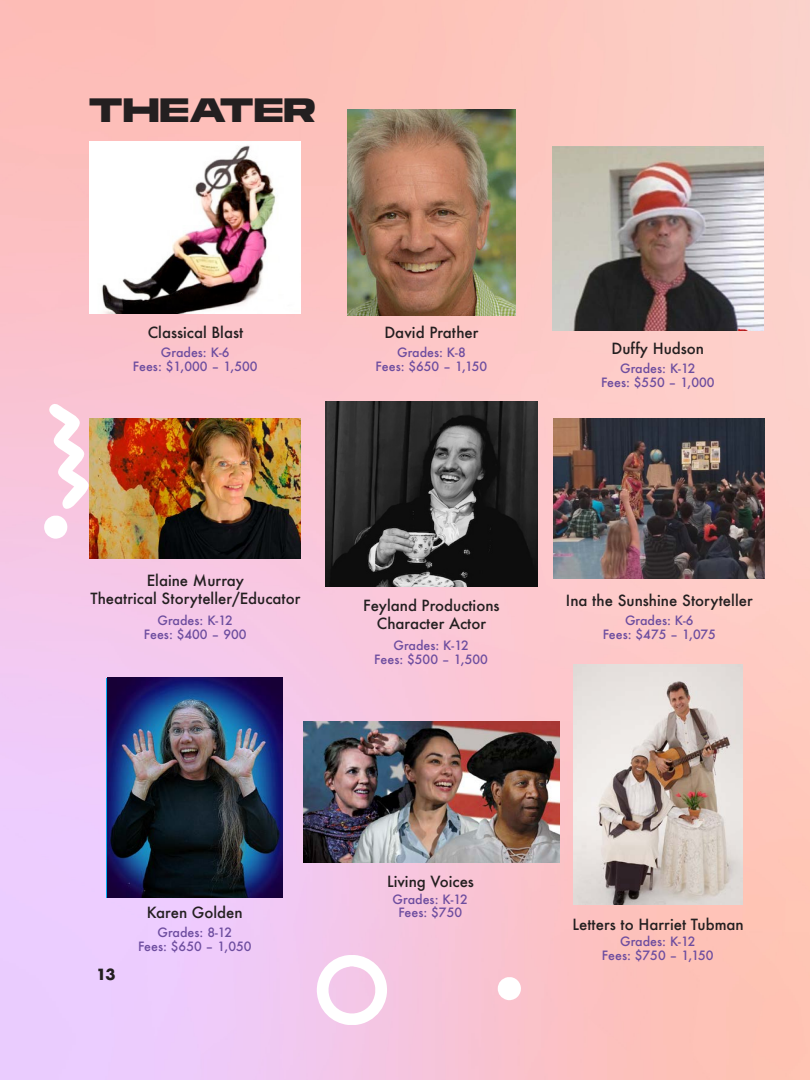
<style>
.page{position:relative;width:810px;height:1080px;background:#fff}
.page>*{position:absolute;margin:0;border:0;box-sizing:border-box;transform-origin:0 0}
.t1{font:700 33.75px "Brachial";color:#231f20}
.t2{font:500 15px "Futura";color:#231f20}
.t3{font:700 15px "Futura";color:#231f20}
.t4{font:500 12.5px "Futura";color:#6d4d9f}
</style>
<div class="page">
<img style="left:0;top:0;width:810px;height:1080px">
<img style="left:326px;top:401px;width:211px;height:185px">
<img style="left:347px;top:109px;width:169px;height:207px">
<img style="left:89px;top:418px;width:212px;height:141px">
<img style="left:303px;top:722px;width:257px;height:140px">
<img style="left:89px;top:142px;width:212px;height:171px">
<svg style="left:44px;top:403px;width:45px;height:136px"></svg>
<svg style="left:498px;top:977px;width:25px;height:23px"></svg>
<img style="left:107px;top:678px;width:175px;height:219px">
<img style="left:552px;top:146px;width:212px;height:185px">
<img style="left:554px;top:418px;width:211px;height:160px">
<img style="left:573px;top:664px;width:169px;height:240px">
<svg style="left:317px;top:955px;width:73px;height:70px"></svg>
<p class="t1" style="left:89px;top:89px;width:228px">THEATER</p>
<p class="t2" style="left:148px;top:322px;width:97px">Classical Blast</p>
<p class="t4" style="left:161px;top:344px;width:70px">Grades: K-6</p>
<p class="t4" style="left:133px;top:357px;width:126px">Fees: $1,000 – 1,500</p>
<p class="t2" style="left:384px;top:322px;width:96px">David Prather</p>
<p class="t4" style="left:397px;top:344px;width:70px">Grades: K-8</p>
<p class="t4" style="left:376px;top:357px;width:113px">Fees: $650 – 1,150</p>
<p class="t2" style="left:611px;top:339px;width:94px">Duffy Hudson</p>
<p class="t4" style="left:620px;top:360px;width:77px">Grades: K-12</p>
<p class="t4" style="left:601px;top:374px;width:115px">Fees: $550 – 1,000</p>
<p class="t2" style="left:147px;top:570px;width:99px">Elaine Murray</p>
<p class="t2" style="left:91px;top:588px;width:211px">Theatrical Storyteller/Educator</p>
<p class="t4" style="left:158px;top:612px;width:77px">Grades: K-12</p>
<p class="t4" style="left:144px;top:626px;width:104px">Fees: $400 – 900</p>
<p class="t2" style="left:363px;top:595px;width:138px">Feyland Productions</p>
<p class="t2" style="left:377px;top:613px;width:111px">Character Actor</p>
<p class="t4" style="left:393px;top:637px;width:77px">Grades: K-12</p>
<p class="t4" style="left:374px;top:651px;width:115px">Fees: $500 – 1,500</p>
<p class="t2" style="left:566px;top:591px;width:188px">Ina the Sunshine Storyteller</p>
<p class="t4" style="left:625px;top:612px;width:70px">Grades: K-6</p>
<p class="t4" style="left:603px;top:626px;width:115px">Fees: $475 – 1,075</p>
<p class="t3" style="left:96px;top:963px;width:21px">13</p>
<p class="t2" style="left:147px;top:903px;width:97px">Karen Golden</p>
<p class="t4" style="left:158px;top:924px;width:76px">Grades: 8-12</p>
<p class="t4" style="left:138px;top:937px;width:115px">Fees: $650 – 1,050</p>
<p class="t2" style="left:387px;top:871px;width:89px">Living Voices</p>
<p class="t4" style="left:393px;top:890px;width:77px">Grades: K-12</p>
<p class="t4" style="left:398px;top:904px;width:65px">Fees: $750</p>
<p class="t2" style="left:572px;top:914px;width:173px">Letters to Harriet Tubman</p>
<p class="t4" style="left:620px;top:933px;width:77px">Grades: K-12</p>
<p class="t4" style="left:602px;top:947px;width:113px">Fees: $750 – 1,150</p>
</div>
